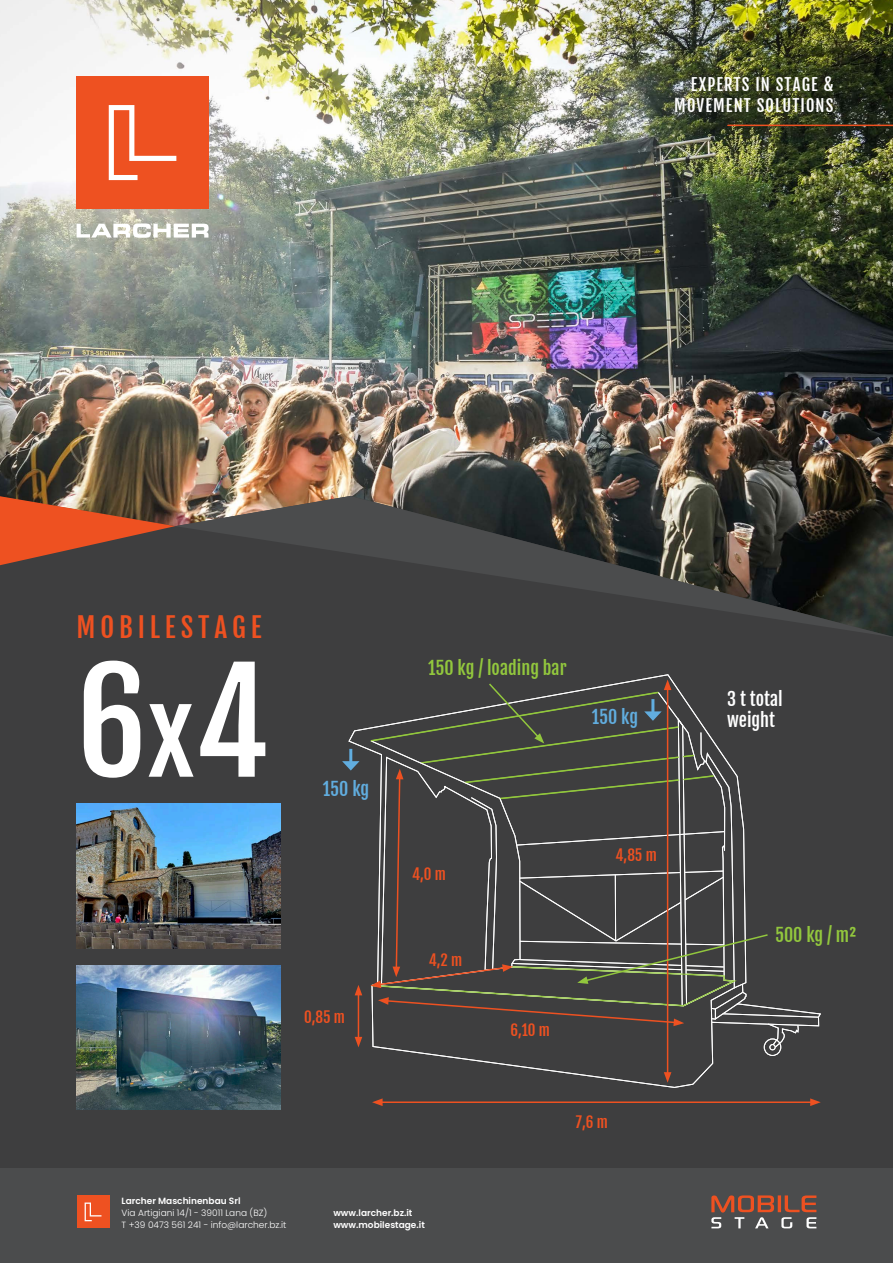
<style>
.page{position:relative;width:893px;height:1263px;background:#3e3e3f}
.page>*{position:absolute;margin:0;border:0;box-sizing:border-box;transform-origin:0 0}
.t1{font:138px "Fjalla One";color:#fff}
.t2{font:27px "Fjalla One";letter-spacing:.18em;color:#ee5121}
.t3{font:18px "Fjalla One";color:#92c73d}
.t4{font:18px "Fjalla One";color:#fff}
.t5{font:18px "Fjalla One";color:#61addf}
.t6{font:16.5px/21px "Fjalla One";letter-spacing:.07em;color:#fff;text-align:right}
.t7{font:15px "Fjalla One";color:#ee5121}
.t8{font:300 9px/12px "Poppins";color:#fff}
.t9{font:600 9px/12px "Poppins";color:#fff}
.s1{font-size:108px}
</style>
<div class="page">
<img style="left:0;top:0;width:893px;height:496px">
<div style="left:77px;top:77px;width:132px;height:132px;background:#ee5121"></div>
<svg style="left:109px;top:105px;width:67px;height:75px"></svg>
<svg style="left:77px;top:223px;width:132px;height:15px;background:#d8dad3"></svg>
<hr style="left:728px;top:125px;width:165px;height:1px;background:#ee5121">
<div style="left:0;top:1168px;width:893px;height:95px;background:#4b4c4d"></div>
<div style="left:77px;top:1195px;width:33px;height:33px;background:#ee5121"></div>
<svg style="left:85px;top:1202px;width:16px;height:19px"></svg>
<svg style="left:711px;top:1195px;width:105px;height:33px"></svg>
<svg style="left:0;top:496px;width:175px;height:70px"></svg>
<svg style="left:175px;top:496px;width:718px;height:140px"></svg>
<img style="left:77px;top:804px;width:204px;height:144px">
<img style="left:77px;top:965px;width:204px;height:145px">
<hr style="left:380px;top:1101px;width:432px;height:2px;background:#ee5121">
<svg style="left:372px;top:1098px;width:11px;height:8px"></svg>
<svg style="left:810px;top:1098px;width:11px;height:8px"></svg>
<svg style="left:342px;top:679px;width:479px;height:409px"></svg>
<h3 class="t6" style="left:674px;top:74px;width:161px">EXPERTS IN STAGE &amp;<br>MOVEMENT SOLUTIONS</h3>
<p class="t2" style="left:77px;top:610px;width:187px">MOBILESTAGE</p>
<p class="t1" style="left:77px;top:637px;width:194px">6<span class="s1">x</span>4</p>
<p class="t3" style="left:428px;top:657px;width:140px">150 kg / loading bar</p>
<p class="t5" style="left:323px;top:777px;width:48px">150 kg</p>
<p class="t7" style="left:412px;top:864px;width:35px">4,0 m</p>
<p class="t5" style="left:592px;top:705px;width:48px">150 kg</p>
<p class="t7" style="left:615px;top:846px;width:43px">4,85 m</p>
<p class="t7" style="left:304px;top:1008px;width:42px">0,85 m</p>
<p class="t7" style="left:429px;top:951px;width:35px">4,2 m</p>
<p class="t7" style="left:510px;top:1021px;width:41px">6,10 m</p>
<p class="t9" style="left:122px;top:1195px;width:120px">Larcher Maschinenbau Srl</p>
<p class="t8" style="left:122px;top:1207px;width:166px">Via Artigiani 14/1 - 39011 Lana (BZ)<br>T +39 0473 561 241 - info@larcher.bz.it</p>
<p class="t9" style="left:333px;top:1207px;width:93px">www.larcher.bz.it www.mobilestage.it</p>
<p class="t7" style="left:576px;top:1113px;width:33px">7,6 m</p>
<p class="t4" style="left:727px;top:688px;width:57px">3 t total</p>
<p class="t4" style="left:727px;top:709px;width:50px">weight</p>
<p class="t3" style="left:775px;top:924px;width:83px">500 kg / m²</p>
</div>
